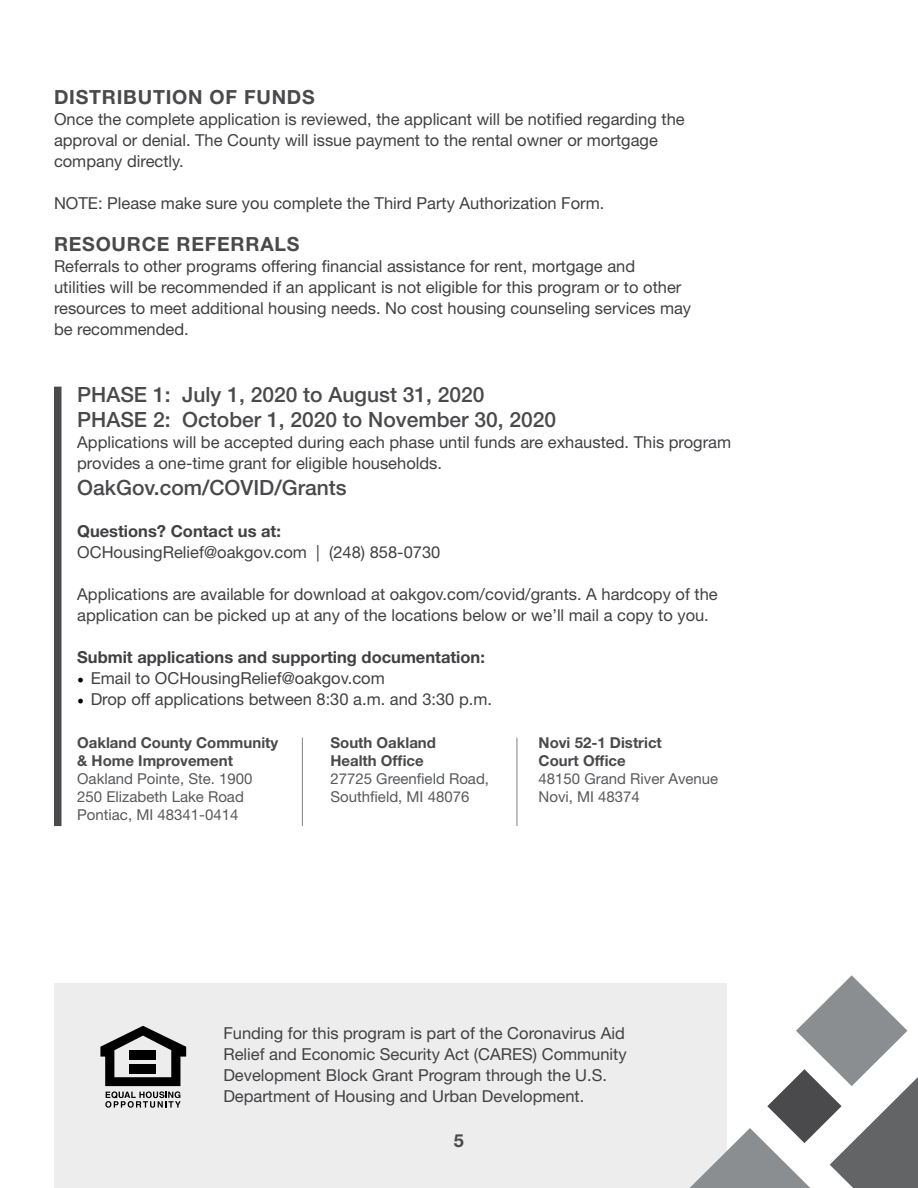
<style>
.page{position:relative;width:918px;height:1188px;background:#fff}
.page>*{position:absolute;margin:0;border:0;box-sizing:border-box;transform-origin:0 0}
.t1{font:500 21px/25.5px "Helvetica Neue LT Std";color:#4a4a4d}
.t2{font:700 19.5px "Helvetica Neue LT Std";letter-spacing:.04em;color:#4a4a4d}
.t3{font:700 18px "Helvetica Neue LT Std";color:#4a4a4d}
.t4{font:16.5px/21px "Helvetica Neue LT Std";color:#414042}
.t5{font:700 16.5px "Helvetica Neue LT Std";color:#414042}
.t6{font:15px/18px "Helvetica Neue LT Std";color:#58595b}
.t7{font:700 15px/18px "Helvetica Neue LT Std";color:#4a4a4d}
.s1{font-family:"Minion Pro";font-size:18px;color:#000}
</style>
<div class="page">
<div style="left:54px;top:983px;width:673px;height:205px;background:#ededee"></div>
<svg style="left:100px;top:1026px;width:86px;height:82px"></svg>
<div style="left:130px;top:1050px;width:26px;height:10px;background:#000"></div>
<div style="left:130px;top:1064px;width:26px;height:9px;background:#000"></div>
<svg style="left:690px;top:975px;width:228px;height:213px"></svg>
<div style="left:54px;top:387px;width:8px;height:439px;background:#4a4a4d"></div>
<hr style="left:302px;top:738px;width:1px;height:88px;background:#808285">
<hr style="left:517px;top:738px;width:1px;height:88px;background:#808285">
<p class="t2" style="left:54px;top:85px;width:262px">DISTRIBUTION OF FUNDS</p>
<p class="t4" style="left:54px;top:108px;width:632px">Once the complete application is reviewed, the applicant will be notified regarding the approval or denial. The County will issue payment to the rental owner or mortgage company directly.</p>
<p class="t4" style="left:54px;top:192px;width:552px">NOTE: Please make sure you complete the Third Party Authorization Form.</p>
<p class="t2" style="left:54px;top:232px;width:247px">RESOURCE REFERRALS</p>
<p class="t4" style="left:54px;top:255px;width:639px">Referrals to other programs offering financial assistance for rent, mortgage and<br>utilities will be recommended if an applicant is not eligible for this program or to other resources to meet additional housing needs. No cost housing counseling services may be recommended.</p>
<p class="t1" style="left:77px;top:381px;width:480px">PHASE 1: July 1, 2020 to August 31, 2020<br>PHASE 2: October 1, 2020 to November 30, 2020</p>
<p class="t4" style="left:77px;top:432px;width:656px">Applications will be accepted during each phase until funds are exhausted. This program provides a one-time grant for eligible households.</p>
<p class="t1" style="left:77px;top:474px;width:271px">OakGov.com/COVID/Grants</p>
<p class="t5" style="left:77px;top:521px;width:205px">Questions? Contact us at:</p>
<p class="t4" style="left:77px;top:541px;width:365px">OCHousingRelief@oakgov.com | (248) 858-0730</p>
<p class="t4" style="left:77px;top:583px;width:642px">Applications are available for download at oakgov.com/covid/grants. A hardcopy of the application can be picked up at any of the locations below or we’ll mail a copy to you.</p>
<p class="t5" style="left:77px;top:647px;width:409px">Submit applications and supporting documentation:</p>
<p class="t4" style="left:77px;top:667px;width:309px"><span class="s1">•</span> Email to OCHousingRelief@oakgov.com</p>
<p class="t4" style="left:77px;top:688px;width:416px"><span class="s1">•</span> Drop off applications between 8:30 a.m. and 3:30 p.m.</p>
<p class="t7" style="left:77px;top:734px;width:203px">Oakland County Community &amp; Home Improvement</p>
<p class="t6" style="left:77px;top:770px;width:177px">Oakland Pointe, Ste. 1900<br>250 Elizabeth Lake Road<br>Pontiac, MI 48341-0414</p>
<p class="t7" style="left:330px;top:734px;width:107px">South Oakland<br>Health Office</p>
<p class="t6" style="left:330px;top:770px;width:160px">27725 Greenfield Road,<br>Southfield, MI 48076</p>
<p class="t7" style="left:539px;top:734px;width:125px">Novi 52-1 District<br>Court Office</p>
<p class="t6" style="left:539px;top:770px;width:181px">48150 Grand River Avenue<br>Novi, MI 48374</p>
<p class="t4" style="left:223px;top:1022px;width:405px">Funding for this program is part of the Coronavirus Aid Relief and Economic Security Act (CARES) Community Development Block Grant Program through the U.S.<br>Department of Housing and Urban Development.</p>
<p class="t3" style="left:454px;top:1129px;width:12px">5</p>
</div>
